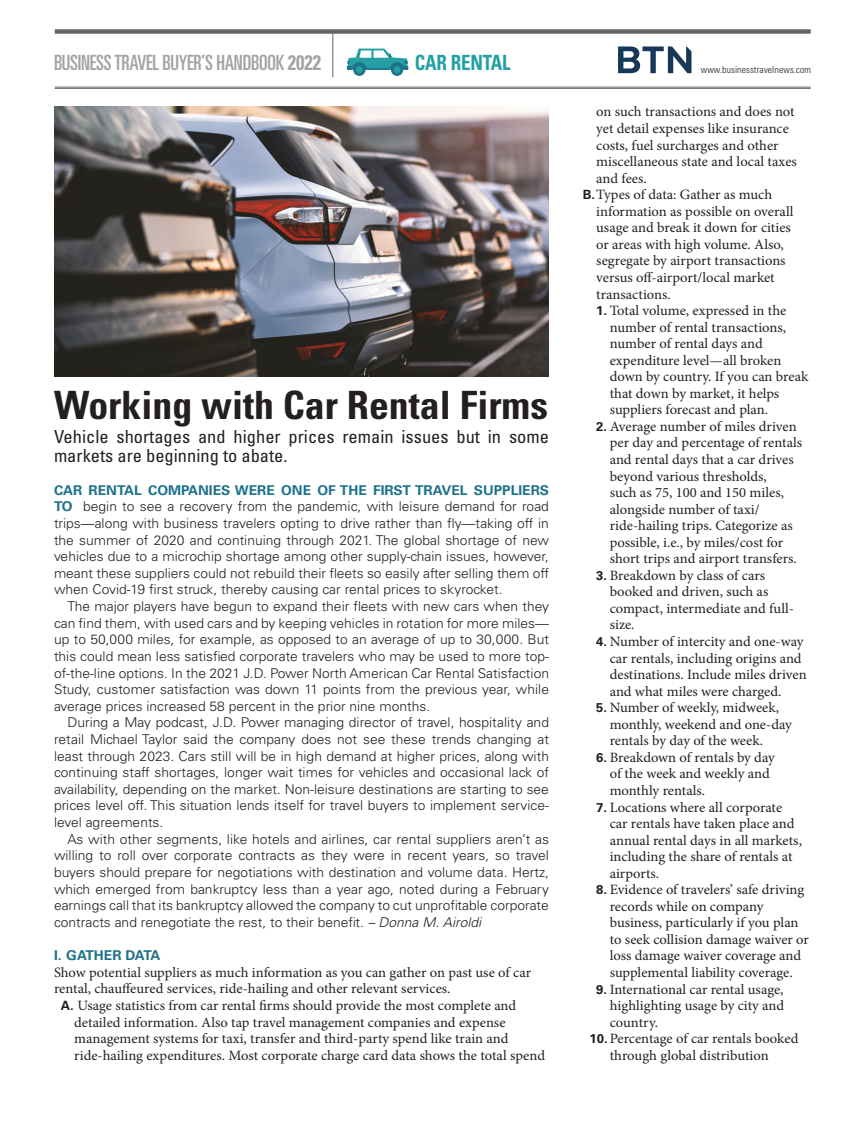
<style>
.page{position:relative;width:864px;height:1134px;background:#fff}
.page>*{position:absolute;margin:0;border:0;box-sizing:border-box;transform-origin:0 0}
.head{font:700 condensed 39px "Univers LT Std";color:#231f20}
.t1{font:ultra-condensed 21px "Univers LT Std";letter-spacing:-.01em;color:#a4a3a3}
.t2{font:700 condensed 21px "Univers LT Std";letter-spacing:-.01em;color:#24a0a5;scale:.9 1}
.I_Outline_Hed{font:condensed 18px/18.1px "Univers LT Std";color:#231f20}
._1_Outline{font:14.25px/16.5px "Minion Pro";letter-spacing:-.005em;color:#231f20}
.A_Outline{font:14.25px/16.5px "Minion Pro";color:#231f20}
.Outline_Text{font:14.25px/16.6px "Minion Pro";color:#231f20}
.I_Outline_Hed-2{font:300 13.5px/16.6px "Univers LT Std";color:#231f20;text-align:justify}
.I_Outline_Hed-3{font:700 13.5px "Univers LT Std";letter-spacing:-.02em;color:#1e728a}
.t3{font:300 condensed 9.75px "Univers LT Std";letter-spacing:.01em;color:#231f20}
.s1{font-weight:700;font-stretch:condensed}
.s2{font-weight:700;color:#1e728a}
.s3{font-style:italic}
.s4{font-family:"Univers LT Std";font-weight:700;font-size:12.75px}
</style>
<div class="page">
<hr style="left:333px;top:32px;width:1px;height:45px;background:#656767">
<div style="left:55px;top:29px;width:756px;height:5px;background:#656767"></div>
<hr style="left:55px;top:87px;width:756px;height:1px;background:#656767">
<hr style="left:55px;top:88px;width:756px;height:1px;background:#656767">
<svg style="left:618px;top:46px;width:74px;height:27px"></svg>
<svg style="left:391px;top:64px;width:12px;height:12px"></svg>
<div style="left:394px;top:66px;width:7px;height:7px;background:#24a0a5;border-radius:50%"></div>
<svg style="left:353px;top:64px;width:12px;height:12px"></svg>
<div style="left:356px;top:66px;width:7px;height:7px;background:#24a0a5;border-radius:50%"></div>
<svg style="left:347px;top:49px;width:61px;height:21px"></svg>
<img style="left:54px;top:106px;width:495px;height:270px">
<h2 class="t1" style="left:54px;top:51px;width:269px">BUSINESS TRAVEL BUYER’S HANDBOOK <span class="s1">2022</span></h2>
<h2 class="t2" style="left:415px;top:50px;width:108px">CAR RENTAL</h2>
<p class="t3" style="left:701px;top:64px;width:112px">www.businesstravelnews.com</p>
<p class="head" style="left:54px;top:381px;width:496px">Working with Car Rental Firms</p>
<p class="I_Outline_Hed" style="left:54px;top:428px;width:496px">Vehicle shortages and higher prices remain issues but in some markets are beginning to abate.</p>
<p class="I_Outline_Hed-2" style="left:54px;top:482px;width:497px"><span class="s2">CAR RENTAL COMPANIES WERE ONE OF THE FIRST TRAVEL SUPPLIERS TO</span> begin to see a recovery from the pandemic, with leisure demand for road trips—along with business travelers opting to drive rather than fly—taking off in the summer of 2020 and continuing through 2021. The global shortage of new vehicles due to a microchip shortage among other supply-chain issues, however, meant these suppliers could not rebuild their fleets so easily after selling them off when Covid-19 first struck, thereby causing car rental prices to skyrocket.</p>
<p class="I_Outline_Hed-2" style="left:54px;top:598px;width:497px;text-indent:14px">The major players have begun to expand their fleets with new cars when they can find them, with used cars and by keeping vehicles in rotation for more miles— up to 50,000 miles, for example, as opposed to an average of up to 30,000. But this could mean less satisfied corporate travelers who may be used to more top&shy;of-the-line options. In the 2021 J.D. Power North American Car Rental Satisfaction Study, customer satisfaction was down 11 points from the previous year, while average prices increased 58 percent in the prior nine months.</p>
<p class="I_Outline_Hed-2" style="left:54px;top:714px;width:497px;text-indent:14px">During a May podcast, J.D. Power managing director of travel, hospitality and retail Michael Taylor said the company does not see these trends changing at least through 2023. Cars still will be in high demand at higher prices, along with continuing staff shortages, longer wait times for vehicles and occasional lack of availability, depending on the market. Non-leisure destinations are starting to see prices level off. This situation lends itself for travel buyers to implement service&shy;level agreements.</p>
<p class="I_Outline_Hed-2" style="left:54px;top:831px;width:497px;text-indent:14px">As with other segments, like hotels and airlines, car rental suppliers aren’t as willing to roll over corporate contracts as they were in recent years, so travel buyers should prepare for negotiations with destination and volume data. Hertz, which emerged from bankruptcy less than a year ago, noted during a February earnings call that its bankruptcy allowed the company to cut unprofitable corporate contracts and renegotiate the rest, to their benefit. <span class="s3">– Donna M. Airoldi</span></p>
<p class="I_Outline_Hed-3" style="left:54px;top:947px;width:108px">I. GATHER DATA</p>
<p class="Outline_Text" style="left:54px;top:964px;width:479px">Show potential suppliers as much information as you can gather on past use of car rental, chauffeured services, ride-hailing and other relevant services.</p>
<p class="A_Outline" style="left:74px;top:997px;width:472px;text-indent:-14px"><span class="s4">A.</span> Usage statistics from car rental firms should provide the most complete and detailed information. Also tap travel management companies and expense management systems for taxi, transfer and third-party spend like train and ride-hailing expenditures. Most corporate charge card data shows the total spend</p>
<p class="A_Outline" style="left:596px;top:104px;width:202px">on such transactions and does not yet detail expenses like insurance costs, fuel surcharges and other miscellaneous state and local taxes and fees.</p>
<p class="A_Outline" style="left:596px;top:186px;width:199px;text-indent:-14px"><span class="s4">B.</span>Types of data: Gather as much information as possible on overall usage and break it down for cities or areas with high volume. Also, segregate by airport transactions versus off-airport/local market transactions.</p>
<p class="_1_Outline" style="left:610px;top:302px;width:200px;text-indent:-14px"><span class="s4">1.</span> Total volume, expressed in the number of rental transactions, number of rental days and expenditure level—all broken down by country. If you can break that down by market, it helps suppliers forecast and plan.</p>
<p class="_1_Outline" style="left:610px;top:418px;width:194px;text-indent:-14px"><span class="s4">2.</span> Average number of miles driven per day and percentage of rentals and rental days that a car drives beyond various thresholds,<br>such as 75, 100 and 150 miles, alongside number of taxi/ ride-hailing trips. Categorize as possible, i.e., by miles/cost for short trips and airport transfers.</p>
<p class="_1_Outline" style="left:610px;top:567px;width:186px;text-indent:-14px"><span class="s4">3.</span> Breakdown by class of cars booked and driven, such as compact, intermediate and full&shy;size.</p>
<p class="_1_Outline" style="left:610px;top:633px;width:199px;text-indent:-14px"><span class="s4">4.</span> Number of intercity and one-way car rentals, including origins and destinations. Include miles driven and what miles were charged.</p>
<p class="_1_Outline" style="left:610px;top:699px;width:184px;text-indent:-14px"><span class="s4">5.</span> Number of weekly, midweek, monthly, weekend and one-day rentals by day of the week.</p>
<p class="_1_Outline" style="left:610px;top:749px;width:167px;text-indent:-14px"><span class="s4">6.</span> Breakdown of rentals by day of the week and weekly and monthly rentals.</p>
<p class="_1_Outline" style="left:610px;top:799px;width:194px;text-indent:-14px"><span class="s4">7.</span> Locations where all corporate car rentals have taken place and annual rental days in all markets, including the share of rentals at airports.</p>
<p class="_1_Outline" style="left:610px;top:882px;width:201px;text-indent:-14px"><span class="s4">8.</span> Evidence of travelers’ safe driving records while on company business, particularly if you plan to seek collision damage waiver or loss damage waiver coverage and supplemental liability coverage.</p>
<p class="_1_Outline" style="left:610px;top:981px;width:176px;text-align:justify;text-indent:-14px"><span class="s4">9.</span> International car rental usage, highlighting usage by city and country.</p>
<p class="_1_Outline" style="left:610px;top:1030px;width:190px;text-indent:-20px"><span class="s4">10.</span> Percentage of car rentals booked through global distribution</p>
</div>
